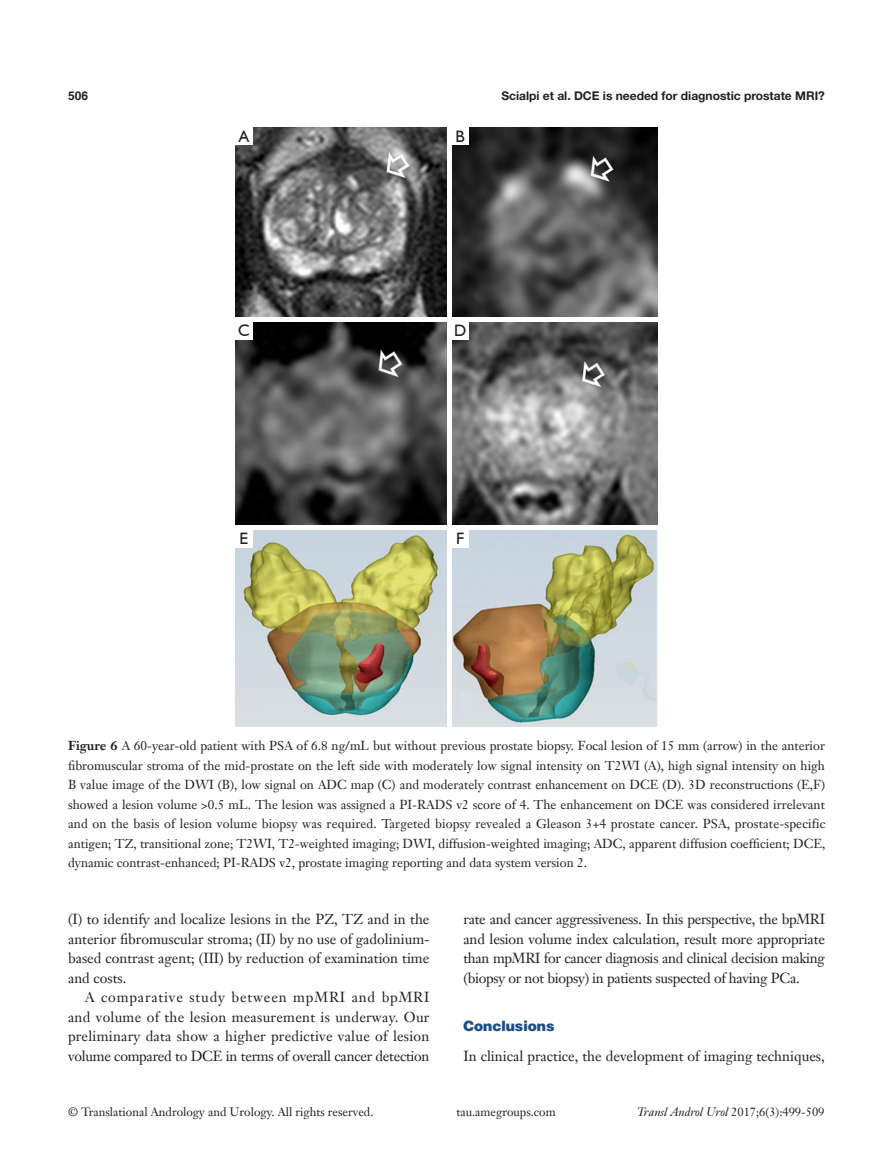
<style>
.page{position:relative;width:893px;height:1170px;background:#fff}
.page>*{position:absolute;margin:0;border:0;box-sizing:border-box;transform-origin:0 0}
.t1{font:16.5px "Humanist 521 BT";color:#231f20}
.t2{font:14.25px/19.5px "Janson Text LT";color:#231f20;text-align:justify}
.t3{font:900 14.25px "Helvetica";color:#1c5085}
.t4{font:12.75px/19.5px "Janson Text LT";color:#231f20;text-align:justify}
.t5{font:12px "Janson Text LT";color:#231f20}
.t6{font:700 12px "Helvetica Neue LT Pro";color:#231f20}
.t7{font:700 12px "Helvetica";color:#231f20}
.s1{font-weight:700}
.s2{font-style:italic}
</style>
<div class="page">
<img style="left:235px;top:128px;width:422px;height:598px">
<hr style="left:448px;top:128px;width:4px;height:598px;background:#fff">
<hr style="left:235px;top:318px;width:422px;height:4px;background:#fff">
<hr style="left:235px;top:526px;width:422px;height:4px;background:#fff">
<div style="left:235px;top:128px;width:17px;height:17px;background:#fff"></div>
<div style="left:452px;top:128px;width:17px;height:17px;background:#fff"></div>
<div style="left:235px;top:322px;width:17px;height:17px;background:#fff"></div>
<div style="left:452px;top:322px;width:17px;height:17px;background:#fff"></div>
<div style="left:235px;top:530px;width:17px;height:17px;background:#fff"></div>
<div style="left:452px;top:530px;width:17px;height:17px;background:#fff"></div>
<p class="t7" style="left:68px;top:88px;width:22px">506</p>
<p class="t6" style="left:501px;top:88px;width:325px">Scialpi et al. DCE is needed for diagnostic prostate MRI?</p>
<p class="t1" style="left:239px;top:126px;width:12px">A</p>
<p class="t1" style="left:455px;top:126px;width:11px">B</p>
<p class="t1" style="left:238px;top:320px;width:13px">C</p>
<p class="t1" style="left:454px;top:320px;width:14px">D</p>
<p class="t1" style="left:239px;top:528px;width:10px">E</p>
<p class="t1" style="left:456px;top:528px;width:10px">F</p>
<p class="t4" style="left:68px;top:736px;width:759px"><span class="s1">Figure 6</span> A 60-year-old patient with PSA of 6.8 ng/mL but without previous prostate biopsy. Focal lesion of 15 mm (arrow) in the anterior fibromuscular stroma of the mid-prostate on the left side with moderately low signal intensity on T2WI (A), high signal intensity on high B value image of the DWI (B), low signal on ADC map (C) and moderately contrast enhancement on DCE (D). 3D reconstructions (E,F) showed a lesion volume &gt;0.5 mL. The lesion was assigned a PI-RADS v2 score of 4. The enhancement on DCE was considered irrelevant and on the basis of lesion volume biopsy was required. Targeted biopsy revealed a Gleason 3+4 prostate cancer. PSA, prostate-specific antigen; TZ, transitional zone; T2WI, T2-weighted imaging; DWI, diffusion-weighted imaging; ADC, apparent diffusion coefficient; DCE, dynamic contrast-enhanced; PI-RADS v2, prostate imaging reporting and data system version 2.</p>
<p class="t2" style="left:68px;top:909px;width:363px">(I) to identify and localize lesions in the PZ, TZ and in the anterior fibromuscular stroma; (II) by no use of gadolinium&shy;based contrast agent; (III) by reduction of examination time and costs.</p>
<p class="t2" style="left:68px;top:987px;width:363px;text-indent:17px">A comparative study between mpMRI and bpMRI and volume of the lesion measurement is underway. Our preliminary data show a higher predictive value of lesion volume compared to DCE in terms of overall cancer detection</p>
<p class="t2" style="left:463px;top:909px;width:363px">rate and cancer aggressiveness. In this perspective, the bpMRI and lesion volume index calculation, result more appropriate than mpMRI for cancer diagnosis and clinical decision making (biopsy or not biopsy) in patients suspected of having PCa.</p>
<p class="t3" style="left:463px;top:1017px;width:92px">Conclusions</p>
<p class="t2" style="left:463px;top:1045px;width:363px">In clinical practice, the development of imaging techniques,</p>
<p class="t5" style="left:68px;top:1104px;width:307px">© Translational Andrology and Urology. All rights reserved.</p>
<p class="t5" style="left:456px;top:1104px;width:101px">tau.amegroups.com</p>
<p class="t5" style="left:637px;top:1104px;width:189px"><span class="s2">Transl Androl Urol</span> 2017;6(3):499-509</p>
</div>
